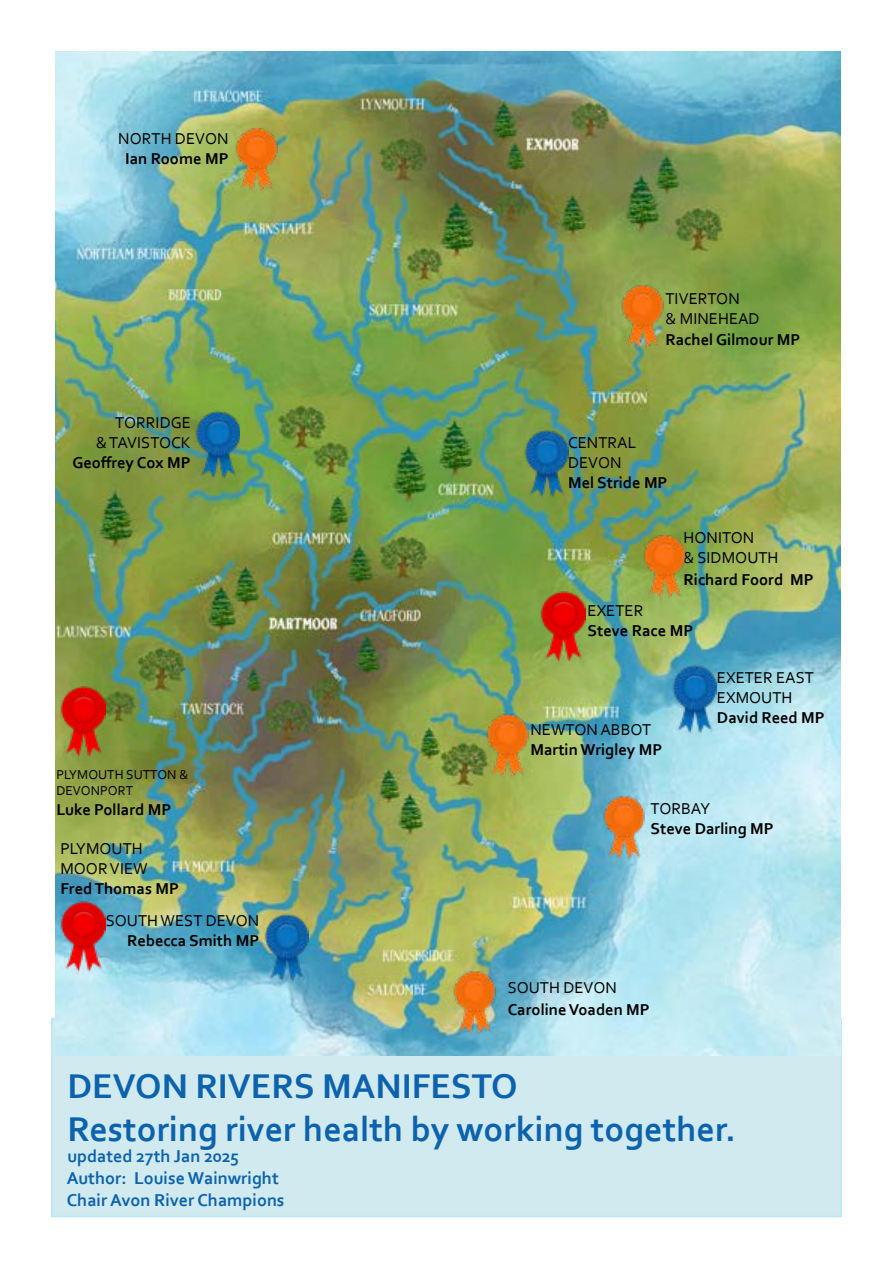
<style>
.page{position:relative;width:893px;height:1263px;background:#fff}
.page>*{position:absolute;margin:0;border:0;box-sizing:border-box;transform-origin:0 0}
.t1{font:700 36px/43.2px "Corbel";color:#0c62ad}
.t2{font:700 18px/21.6px "Corbel";color:#0c62ad}
.t3{font:700 16.5px "Corbel";color:#000}
.t4{font:16.5px/19.8px "Corbel";color:#000}
.t5{font:13.5px/16.2px "Corbel";color:#000}
</style>
<div class="page">
<div style="left:52px;top:1018px;width:789px;height:198px;background:#d0eaf0"></div>
<div style="left:51px;top:1018px;width:791px;height:199px;border:2px solid #b9e8f2"></div>
<img style="left:55px;top:51px;width:785px;height:1005px">
<img style="left:60px;top:896px;width:45px;height:79px">
<img style="left:264px;top:906px;width:44px;height:78px">
<img style="left:453px;top:963px;width:45px;height:79px">
<img style="left:603px;top:788px;width:44px;height:78px">
<img style="left:486px;top:706px;width:45px;height:78px">
<img style="left:672px;top:658px;width:44px;height:78px">
<img style="left:540px;top:586px;width:45px;height:79px">
<img style="left:643px;top:527px;width:45px;height:78px">
<img style="left:621px;top:277px;width:44px;height:79px">
<img style="left:524px;top:422px;width:44px;height:79px">
<img style="left:195px;top:403px;width:45px;height:79px">
<img style="left:235px;top:120px;width:45px;height:79px">
<img style="left:60px;top:681px;width:45px;height:79px">
<p class="t4" style="left:118px;top:128px;width:112px">NORTH DEVON</p>
<p class="t3" style="left:125px;top:148px;width:105px">Ian Roome MP</p>
<p class="t4" style="left:96px;top:412px;width:96px;text-align:right">TORRIDGE<br>&amp; TAVISTOCK</p>
<p class="t3" style="left:72px;top:452px;width:120px">Geoffrey Cox MP</p>
<p class="t5" style="left:56px;top:766px;width:134px">PLYMOUTH SUTTON &amp;<br>DEVONPORT</p>
<p class="t3" style="left:56px;top:799px;width:116px">Luke Pollard MP</p>
<p class="t4" style="left:60px;top:838px;width:89px">PLYMOUTH<br>MOOR VIEW</p>
<p class="t3" style="left:60px;top:878px;width:120px">Fred Thomas MP</p>
<p class="t4" style="left:106px;top:910px;width:155px">SOUTH WEST DEVON</p>
<p class="t3" style="left:127px;top:930px;width:134px">Rebecca Smith MP</p>
<p class="t4" style="left:665px;top:288px;width:96px">TIVERTON<br>&amp; MINEHEAD</p>
<p class="t3" style="left:665px;top:329px;width:137px">Rachel Gilmour MP</p>
<p class="t4" style="left:568px;top:432px;width:70px">CENTRAL<br>DEVON</p>
<p class="t3" style="left:568px;top:472px;width:101px">Mel Stride MP</p>
<p class="t4" style="left:683px;top:527px;width:97px">HONITON<br>&amp; SIDMOUTH</p>
<p class="t3" style="left:683px;top:569px;width:132px">Richard Foord MP</p>
<p class="t4" style="left:588px;top:601px;width:57px">EXETER</p>
<p class="t3" style="left:588px;top:621px;width:107px">Steve Race MP</p>
<p class="t4" style="left:530px;top:719px;width:122px">NEWTON ABBOT</p>
<p class="t3" style="left:530px;top:739px;width:133px">Martin Wrigley MP</p>
<p class="t4" style="left:717px;top:667px;width:98px">EXETER EAST<br>EXMOUTH</p>
<p class="t3" style="left:717px;top:707px;width:109px">David Reed MP</p>
<p class="t4" style="left:651px;top:798px;width:61px">TORBAY</p>
<p class="t3" style="left:651px;top:818px;width:125px">Steve Darling MP</p>
<p class="t4" style="left:508px;top:977px;width:111px">SOUTH DEVON</p>
<p class="t3" style="left:508px;top:999px;width:144px">Caroline Voaden MP</p>
<h1 class="t1" style="left:67px;top:1063px;width:670px">DEVON RIVERS MANIFESTO<br>Restoring river health by working together.</h1>
<p class="t2" style="left:67px;top:1145px;width:219px">updated 27th Jan 2025<br>Author: Louise Wainwright<br>Chair Avon River Champions</p>
</div>
